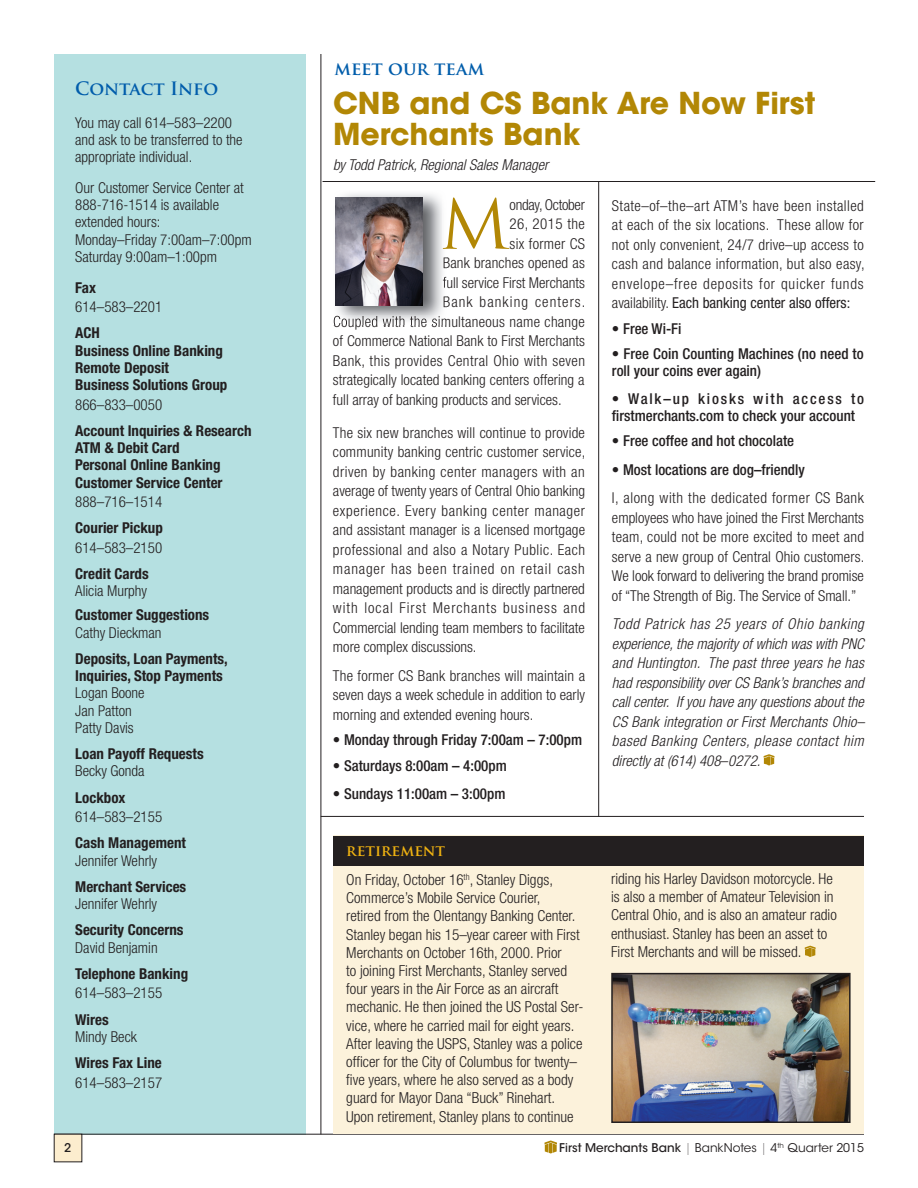
<style>
.page{position:relative;width:918px;height:1188px;background:#fff}
.page>*{position:absolute;margin:0;border:0;box-sizing:border-box;transform-origin:0 0}
.t1{font:66.75px "Trajan Pro";color:#b28705}
.t2{font:700 30px/31.5px "ITC Avant Garde Std";color:#b28705}
.t3{font:700 18px "Trajan Pro";color:#015dab}
.t4{font:300 condensed 15.15px/18.1px "Helvetica Neue LT Std";color:#231f20}
.t5{font:700 15.15px "Trajan Pro";color:#efb211}
.t6{font:300 condensed 15px/19.5px "Helvetica Neue LT Std";color:#231f20;text-align:justify}
.t7{font:700 condensed 15px/17.2px "Helvetica Neue LT Std";color:#231f20}
.t8{font:italic 300 condensed 15px/19.5px "Helvetica Neue LT Std";color:#231f20;text-align:justify}
.t9{font:500 condensed 15px/16.5px "Helvetica Neue LT Std";color:#231f20}
.t10{font:300 condensed 15px "Helvetica Neue LT Std";letter-spacing:.02em;color:#231f20}
.t11{font:300 condensed 15px "Helvetica Neue LT Std";letter-spacing:.03em;color:#231f20}
.t12{font:300 condensed 15px "Helvetica Neue LT Std";letter-spacing:.075em;color:#231f20}
.t13{font:300 condensed 15px "Helvetica Neue LT Std";letter-spacing:-.02em;color:#231f20}
.t14{font:300 condensed 15px "Helvetica Neue LT Std";letter-spacing:.025em;color:#231f20}
.t15{font:12px "ITC Avant Garde Std";color:#231f20}
.t16{font:500 12px "ITC Avant Garde Std";color:#231f20}
.s1{font-weight:400}
.s2{font-style:normal}
.s3{font-weight:500}
.s4{font-weight:200}
</style>
<div class="page">
<div style="left:54px;top:54px;width:252px;height:1081px;background:#b5e0e1"></div>
<hr style="left:321px;top:54px;width:1px;height:1080px;background:#231f20">
<hr style="left:54px;top:1134px;width:810px;height:1px;background:#231f20">
<div style="left:54px;top:1134px;width:28px;height:28px;background:#fcedce"></div>
<svg style="left:545px;top:1140px;width:12px;height:14px"></svg>
<div style="left:333px;top:836px;width:531px;height:298px;background:#fcf2db"></div>
<div style="left:333px;top:836px;width:531px;height:30px;background:#231f20"></div>
<hr style="left:598px;top:182px;width:1px;height:635px;background:#231f20">
<hr style="left:323px;top:181px;width:552px;height:1px;background:#231f20">
<svg style="left:764px;top:754px;width:10px;height:12px"></svg>
<hr style="left:321px;top:816px;width:543px;height:1px;background:#231f20">
<img style="left:333px;top:193px;width:113px;height:131px">
<img style="left:443px;top:197px;width:3px;height:52px">
<svg style="left:444px;top:257px;width:2px;height:14px"></svg>
<svg style="left:443px;top:277px;width:3px;height:11px"></svg>
<svg style="left:444px;top:296px;width:2px;height:14px"></svg>
<img style="left:334px;top:316px;width:112px;height:8px">
<img style="left:336px;top:197px;width:86px;height:108px">
<svg style="left:805px;top:946px;width:11px;height:11px"></svg>
<img style="left:614px;top:976px;width:234px;height:144px">
<div style="left:611px;top:973px;width:240px;height:150px;border:2px solid #231f20"></div>
<p class="t3" style="left:75px;top:77px;width:144px">Contact Info</p>
<p class="t6" style="left:75px;top:114px;width:169px;line-height:17.2px;text-align:left">You may call 614–583–2200 and ask to be transferred to the appropriate individual.</p>
<p class="t6" style="left:75px;top:179px;width:178px;line-height:17.2px;text-align:left">Our Customer Service Center at<br>888-716-1514 is available extended hours:<br>Monday–Friday 7:00am–7:00pm<br>Saturday 9:00am–1:00pm</p>
<p class="t7" style="left:75px;top:278px;width:22px">Fax</p>
<p class="t6" style="left:75px;top:297px;width:89px">614–583–2201</p>
<p class="t7" style="left:75px;top:324px;width:154px">ACH<br>Business Online Banking<br>Remote Deposit<br>Business Solutions Group</p>
<p class="t6" style="left:75px;top:394px;width:89px">866–833–0050</p>
<p class="t7" style="left:75px;top:422px;width:178px">Account Inquiries &amp; Research<br>ATM &amp; Debit Card<br>Personal Online Banking<br>Customer Service Center</p>
<p class="t6" style="left:75px;top:492px;width:89px">888–716–1514</p>
<p class="t7" style="left:75px;top:519px;width:89px">Courier Pickup</p>
<p class="t6" style="left:75px;top:538px;width:89px">614–583–2150</p>
<p class="t7" style="left:75px;top:565px;width:75px">Credit Cards</p>
<p class="t6" style="left:75px;top:581px;width:73px">Alicia Murphy</p>
<p class="t7" style="left:75px;top:606px;width:136px">Customer Suggestions</p>
<p class="t6" style="left:75px;top:622px;width:88px">Cathy Dieckman</p>
<p class="t7" style="left:75px;top:650px;width:154px">Deposits, Loan Payments,<br>Inquiries, Stop Payments</p>
<p class="t6" style="left:75px;top:684px;width:71px;line-height:17.2px;text-align:left">Logan Boone<br>Jan Patton<br>Patty Davis</p>
<p class="t7" style="left:75px;top:745px;width:130px">Loan Payoff Requests</p>
<p class="t6" style="left:75px;top:761px;width:71px">Becky Gonda</p>
<p class="t7" style="left:75px;top:788px;width:52px">Lockbox</p>
<p class="t6" style="left:75px;top:807px;width:89px">614–583–2155</p>
<p class="t7" style="left:75px;top:834px;width:112px">Cash Management</p>
<p class="t6" style="left:75px;top:850px;width:83px">Jennifer Wehrly</p>
<p class="t7" style="left:75px;top:878px;width:113px">Merchant Services</p>
<p class="t6" style="left:75px;top:894px;width:83px">Jennifer Wehrly</p>
<p class="t7" style="left:75px;top:921px;width:110px">Security Concerns</p>
<p class="t6" style="left:75px;top:937px;width:84px">David Benjamin</p>
<p class="t7" style="left:75px;top:965px;width:114px">Telephone Banking</p>
<p class="t6" style="left:75px;top:983px;width:89px">614–583–2155</p>
<p class="t7" style="left:75px;top:1010px;width:35px">Wires</p>
<p class="t6" style="left:75px;top:1027px;width:63px">Mindy Beck</p>
<p class="t7" style="left:75px;top:1054px;width:88px">Wires Fax Line</p>
<p class="t6" style="left:75px;top:1072px;width:89px">614–583–2157</p>
<p class="t16" style="left:64px;top:1140px;width:9px">2</p>
<p class="t3" style="left:334px;top:57px;width:151px">meet our team</p>
<h2 class="t2" style="left:333px;top:87px;width:484px">CNB and CS Bank Are Now First<br>Merchants Bank</h2>
<p class="t8" style="left:333px;top:155px;width:217px">by Todd Patrick, Regional Sales Manager</p>
<h1 class="t1" style="left:439px;top:182px;width:72px">M</h1>
<p class="t13" style="left:510px;top:196px;width:77px">onday, October</p>
<p class="t14" style="left:510px;top:215px;width:77px">26, 2015 the</p>
<p class="t10" style="left:510px;top:235px;width:77px">six former CS</p>
<p class="t6" style="left:443px;top:253px;width:144px">Bank branches opened as</p>
<p class="t6" style="left:443px;top:273px;width:144px">full service First Merchants</p>
<p class="t12" style="left:443px;top:293px;width:144px">Bank banking centers.</p>
<p class="t10" style="left:333px;top:313px;width:253px">Coupled with the simultaneous name change</p>
<p class="t6" style="left:333px;top:331px;width:254px">of Commerce National Bank to First Merchants</p>
<p class="t11" style="left:333px;top:352px;width:254px">Bank, this provides Central Ohio with seven</p>
<p class="t6" style="left:333px;top:370px;width:253px">strategically located banking centers offering a</p>
<p class="t6" style="left:333px;top:390px;width:230px">full array of banking products and services.</p>
<p class="t6" style="left:333px;top:423px;width:254px">The six new branches will continue to provide community banking centric customer service, driven by banking center managers with an average of twenty years of Central Ohio banking experience. Every banking center manager and assistant manager is a licensed mortgage professional and also a Notary Public. Each manager has been trained on retail cash management products and is directly partnered with local First Merchants business and Commercial lending team members to facilitate more complex discussions.</p>
<p class="t6" style="left:333px;top:666px;width:254px">The former CS Bank branches will maintain a seven days a week schedule in addition to early morning and extended evening hours.</p>
<p class="t9" style="left:333px;top:731px;width:251px">• Monday through Friday 7:00am – 7:00pm</p>
<p class="t9" style="left:333px;top:757px;width:175px">• Saturdays 8:00am – 4:00pm</p>
<p class="t9" style="left:333px;top:785px;width:174px">• Sundays 11:00am – 3:00pm</p>
<p class="t5" style="left:346px;top:841px;width:100px">retirement</p>
<p class="t4" style="left:346px;top:870px;width:239px">On Friday, October 16<sup>th</sup>, Stanley Diggs, Commerce’s Mobile Service Courier,<br>retired from the Olentangy Banking Center.<br>Stanley began his 15–year career with First Merchants on October 16th, 2000. Prior<br>to joining First Merchants, Stanley served four years in the Air Force as an aircraft mechanic. He then joined the US Postal Ser&shy;vice, where he carried mail for eight years.<br>After leaving the USPS, Stanley was a police officer for the City of Columbus for twenty– five years, where he also served as a body guard for Mayor Dana “Buck” Rinehart.<br>Upon retirement, Stanley plans to continue</p>
<p class="t6" style="left:612px;top:195px;width:254px">State–of–the–art ATM’s have been installed at each of the six locations. These allow for not only convenient, 24/7 drive–up access to cash and balance information, but also easy, envelope–free deposits for quicker funds availability. <span class="s1">Each banking center also offers:</span></p>
<p class="t9" style="left:612px;top:320px;width:71px">• Free Wi-Fi</p>
<p class="t9" style="left:612px;top:345px;width:253px">• Free Coin Counting Machines (no need to roll your coins ever again)</p>
<p class="t9" style="left:612px;top:390px;width:254px">• Walk–up kiosks with access to firstmerchants.com to check your account</p>
<p class="t9" style="left:612px;top:432px;width:184px">• Free coffee and hot chocolate</p>
<p class="t9" style="left:612px;top:461px;width:194px">• Most locations are dog–friendly</p>
<p class="t6" style="left:612px;top:488px;width:254px">I, along with the dedicated former CS Bank employees who have joined the First Merchants team, could not be more excited to meet and serve a new group of Central Ohio customers.<br>We look forward to delivering the brand promise of “The Strength of Big. The Service of Small.”</p>
<p class="t8" style="left:612px;top:614px;width:254px">Todd Patrick has 25 years of Ohio banking experience, the majority of which was with PNC and Huntington. The past three years he has had responsibility over CS Bank’s branches and call center. If you have any questions about the CS Bank integration or First Merchants Ohio– based Banking Centers, please contact him directly at (614) 408<span class="s2">–</span>0272.</p>
<p class="t4" style="left:611px;top:870px;width:227px">riding his Harley Davidson motorcycle. He is also a member of Amateur Television in Central Ohio, and is also an amateur radio enthusiast. Stanley has been an asset to First Merchants and will be missed.</p>
<p class="t15" style="left:559px;top:1140px;width:306px"><span class="s3">First Merchants Bank</span> <span class="s4">|</span> BankNotes <span class="s4">|</span> 4<sup>th</sup> Quarter 2015</p>
</div>
